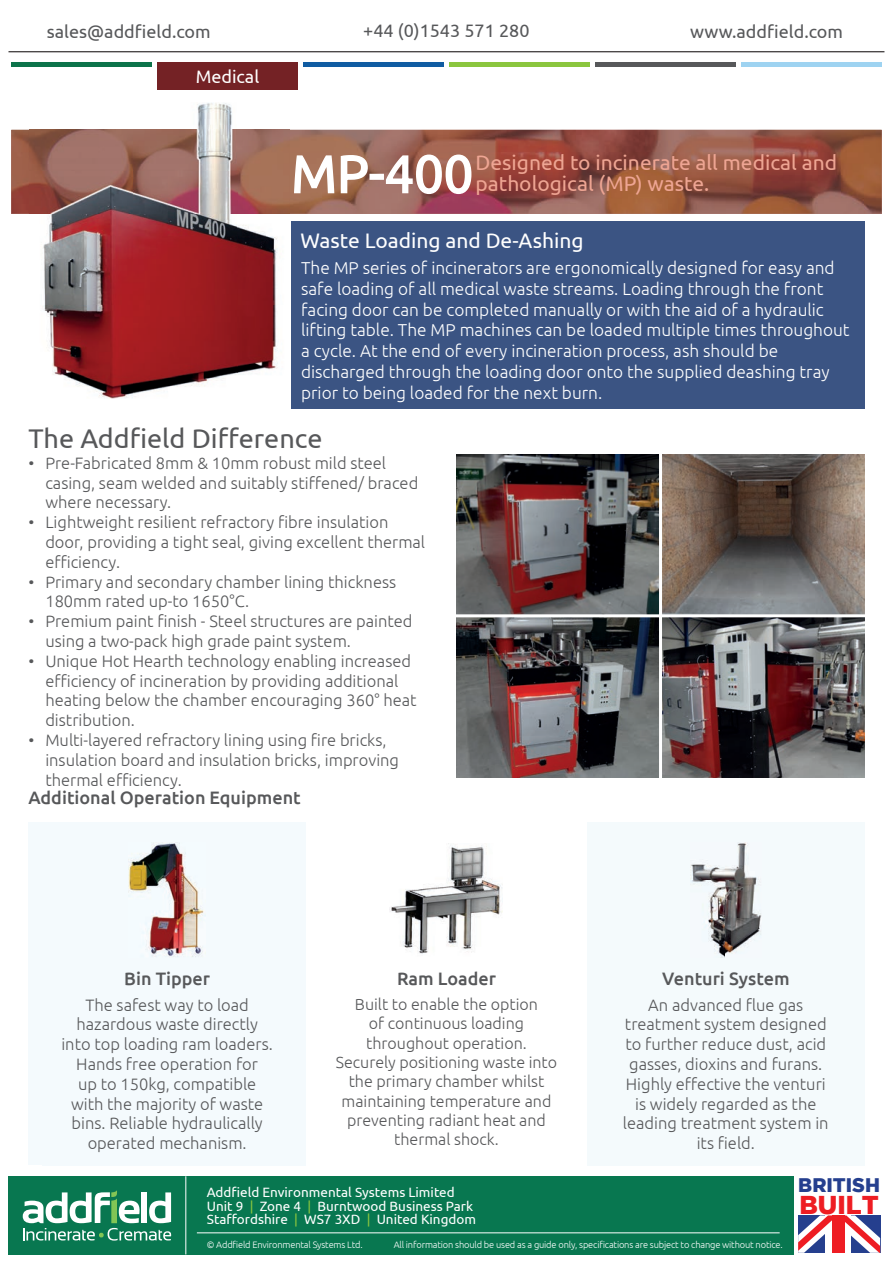
<style>
.page{position:relative;width:893px;height:1263px;background:#fff}
.page>*{position:absolute;margin:0;border:0;box-sizing:border-box;transform-origin:0 0}
.t1{font:52.5px "Ubuntu";color:#fff}
.t2{font:27px "Ubuntu";color:#57585a}
.t3{font:900 25.8px "Gotham";color:#ee1d23}
.t4{font:21px/21px "Ubuntu";color:#eea593}
.t5{font:21px "Ubuntu";color:#fff}
.t6{font:900 19.65px "Gotham";color:#253f8e}
.t7{font:500 18px "Ubuntu";color:#57585a}
.t8{font:18px "Ubuntu";color:#57585a}
.t9{font:18px "Ubuntu";color:#fff}
.t10{font:300 17.25px/20.7px "Ubuntu";color:#fff}
.t11{font:300 16.5px/19.8px "Ubuntu";color:#57585a}
.t12{font:300 16.05px/19.2px "Ubuntu";color:#57585a;text-align:center}
.t13{font:13.5px/13.5px "Ubuntu";color:#fff}
.t14{font:300 9.3px "Ubuntu";letter-spacing:-.02em;color:#fff}
.s1{color:#8bc63e}
</style>
<div class="page">
<div style="left:291px;top:221px;width:574px;height:188px;background:#3b5483"></div>
<div style="left:587px;top:823px;width:277px;height:342px;background:#f4fafc"></div>
<div style="left:29px;top:822px;width:277px;height:343px;background:#f4fafd"></div>
<img style="left:389px;top:843px;width:113px;height:111px">
<img style="left:691px;top:842px;width:70px;height:115px">
<img style="left:129px;top:842px;width:75px;height:115px">
<img style="left:11px;top:130px;width:871px;height:84px">
<svg style="left:293px;top:154px;width:76px;height:40px;background:#b78e79"></svg>
<div style="left:369px;top:174px;width:15px;height:6px;border:2px solid #fff"></div>
<svg style="left:385px;top:154px;width:87px;height:41px;background:#b18076"></svg>
<img style="left:30px;top:103px;width:260px;height:295px">
<img style="left:30px;top:130px;width:260px;height:1px">
<img style="left:456px;top:454px;width:203px;height:160px">
<svg style="left:662px;top:454px;width:203px;height:160px;background:#6e635c"></svg>
<img style="left:662px;top:617px;width:203px;height:160px">
<img style="left:456px;top:617px;width:203px;height:160px">
<hr style="left:9px;top:51px;width:875px;height:1px;background:#231f20">
<hr style="left:11px;top:62px;width:141px;height:4px;background:#0c734a">
<div style="left:157px;top:62px;width:141px;height:28px;background:#742225"></div>
<hr style="left:303px;top:62px;width:141px;height:4px;background:#105ca2">
<hr style="left:449px;top:62px;width:141px;height:4px;background:#8bc63e">
<hr style="left:595px;top:62px;width:141px;height:4px;background:#57585a">
<hr style="left:741px;top:62px;width:141px;height:4px;background:#9ed3f1">
<div style="left:9px;top:1176px;width:785px;height:78px;background:#087750"></div>
<svg style="left:798px;top:1215px;width:82px;height:38px"></svg>
<div style="left:832px;top:1215px;width:12px;height:38px;background:#ee1d23"></div>
<svg style="left:23px;top:1190px;width:149px;height:50px"></svg>
<hr style="left:185px;top:1176px;width:1px;height:78px;background:#fff">
<hr style="left:197px;top:1232px;width:583px;height:1px;background:#fff">
<p class="t8" style="left:47px;top:21px;width:165px">sales@addfield.com</p>
<p class="t8" style="left:363px;top:20px;width:168px">+44 (0)1543 571 280</p>
<p class="t8" style="left:690px;top:21px;width:154px">www.addfield.com</p>
<p class="t9" style="left:196px;top:66px;width:65px">Medical</p>
<h1 class="t1" style="left:291px;top:142px;width:184px">MP-400</h1>
<p class="t4" style="left:476px;top:151px;width:363px">Designed to incinerate all medical and pathological (MP) waste.</p>
<p class="t5" style="left:301px;top:228px;width:285px">Waste Loading and De-Ashing</p>
<p class="t10" style="left:301px;top:257px;width:550px">The MP series of incinerators are ergonomically designed for easy and safe loading of all medical waste streams. Loading through the front facing door can be completed manually or with the aid of a hydraulic lifting table. The MP machines can be loaded multiple times throughout a cycle. At the end of every incineration process, ash should be discharged through the loading door onto the supplied deashing tray prior to being loaded for the next burn.</p>
<h2 class="t2" style="left:28px;top:422px;width:296px">The Addfield Difference</h2>
<p class="t11" style="left:45px;top:452px;width:374px;text-indent:-17px">• Pre-Fabricated 8mm &amp; 10mm robust mild steel casing, seam welded and suitably stiffened/ braced where necessary.</p>
<p class="t11" style="left:45px;top:512px;width:381px;text-indent:-17px">• Lightweight resilient refractory fibre insulation door, providing a tight seal, giving excellent thermal efficiency.</p>
<p class="t11" style="left:45px;top:571px;width:352px;text-indent:-17px">• Primary and secondary chamber lining thickness<br>180mm rated up-to 1650°C.</p>
<p class="t11" style="left:45px;top:611px;width:369px;text-indent:-17px">• Premium paint finish - Steel structures are painted using a two-pack high grade paint system.</p>
<p class="t11" style="left:45px;top:650px;width:373px;text-indent:-17px">• Unique Hot Hearth technology enabling increased efficiency of incineration by providing additional heating below the chamber encouraging 360° heat distribution.</p>
<p class="t11" style="left:45px;top:730px;width:355px;text-indent:-17px">• Multi-layered refractory lining using fire bricks, insulation board and insulation bricks, improving thermal efficiency.</p>
<p class="t7" style="left:29px;top:786px;width:274px">Additional Operation Equipment</p>
<p class="t7" style="left:124px;top:967px;width:87px">Bin Tipper</p>
<p class="t7" style="left:397px;top:967px;width:100px">Ram Loader</p>
<p class="t7" style="left:662px;top:967px;width:129px">Venturi System</p>
<p class="t11" style="left:61px;top:994px;width:213px;text-align:center">The safest way to load hazardous waste directly into top loading ram loaders.<br>Hands free operation for<br>up to 150kg, compatible with the majority of waste bins. Reliable hydraulically operated mechanism.</p>
<p class="t12" style="left:336px;top:994px;width:223px">Built to enable the option<br>of continuous loading throughout operation.<br>Securely positioning waste into the primary chamber whilst maintaining temperature and preventing radiant heat and thermal shock.</p>
<p class="t11" style="left:623px;top:994px;width:207px;text-align:center">An advanced flue gas treatment system designed to further reduce dust, acid gasses, dioxins and furans.<br>Highly effective the venturi is widely regarded as the leading treatment system in its field.</p>
<p class="t13" style="left:207px;top:1185px;width:271px">Addfield Environmental Systems Limited<br>Unit 9 <span class="s1">|</span> Zone 4 <span class="s1">|</span> Burntwood Business Park<br>Staffordshire <span class="s1">|</span> WS7 3XD <span class="s1">|</span> United Kingdom</p>
<p class="t14" style="left:207px;top:1239px;width:157px">© Addfield Environmental Systems Ltd.</p>
<p class="t14" style="left:394px;top:1239px;width:390px">All information should be used as a guide only, specifications are subject to change without notice.</p>
<p class="t6" style="left:798px;top:1174px;width:83px">BRITISH</p>
<h3 class="t3" style="left:799px;top:1190px;width:81px">BUILT</h3>
</div>
